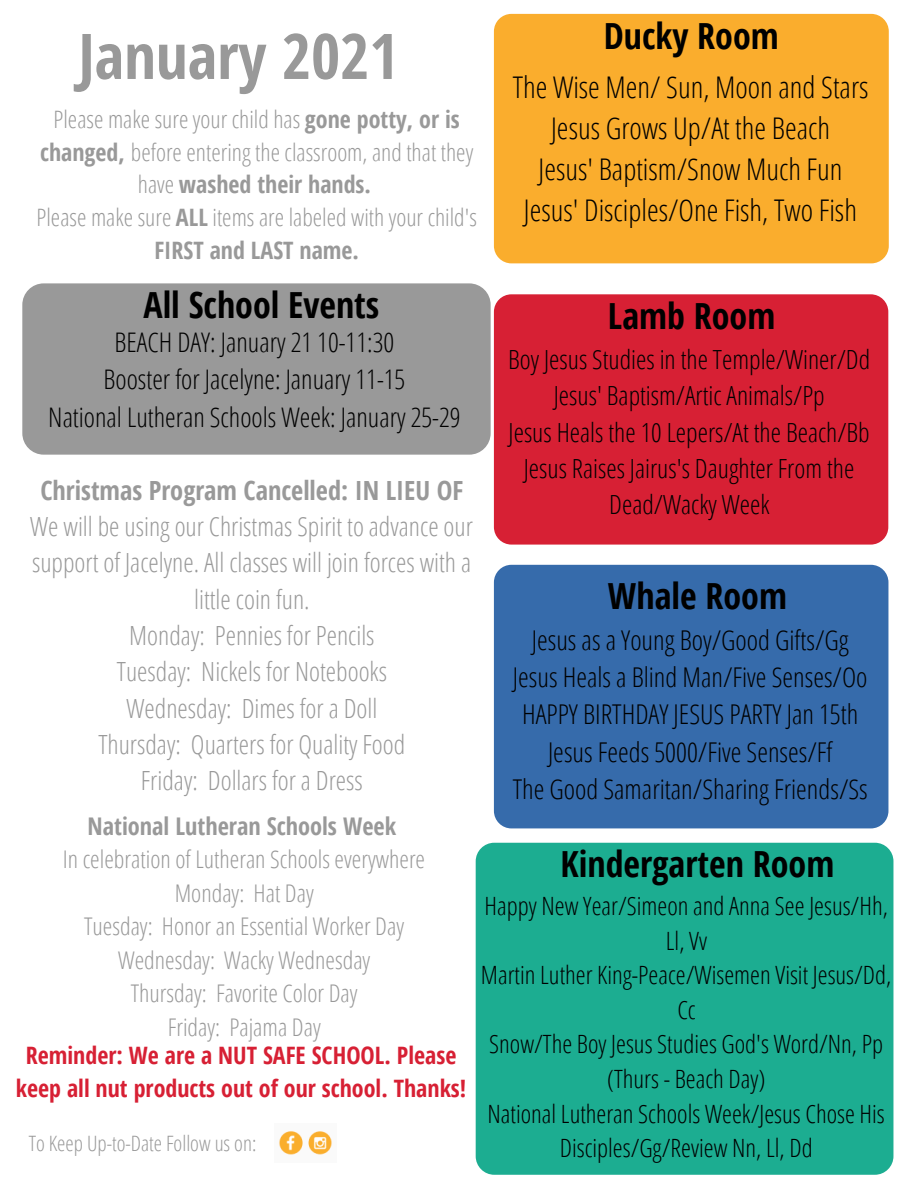
<style>
.page{position:relative;width:918px;height:1188px;background:#fff}
.page>*{position:absolute;margin:0;border:0;box-sizing:border-box;transform-origin:0 0}
.t1{font:700 63px "Open Sans Condensed";color:#999}
.t2{font:700 36px "Open Sans Condensed";color:#000}
.t3{font:300 29.85px "Open Sans Condensed";color:#000}
.t4{font:300 27.3px "Open Sans Condensed";color:#000}
.t5{font:300 27px "Open Sans Condensed";color:#000}
.t6{font:300 26.4px/36.3px "Open Sans Condensed";color:#999;text-align:center}
.t7{font:300 26.4px/36.3px "Open Sans Condensed";color:#000;text-align:center}
.t8{font:700 26.4px "Open Sans Condensed";color:#999}
.t9{font:300 25.2px/34.7px "Open Sans Condensed";color:#000;text-align:center}
.t10{font:300 24.3px "Open Sans Condensed";color:#999}
.t11{font:700 24.3px "Open Sans Condensed";color:#999}
.t12{font:300 24px/32.7px "Open Sans Condensed";color:#999;text-align:center}
.t13{font:700 24px/32.7px "Open Sans Condensed";color:#d72034;text-align:center}
.t14{font:300 21.15px "Open Sans Condensed";color:#999}
.s1{font-weight:700}
</style>
<div class="page">
<div style="left:22px;top:283px;width:469px;height:172px;background:#999;border-radius:21px"></div>
<div style="left:494px;top:565px;width:394px;height:263px;background:#366bab;border-radius:18px"></div>
<div style="left:494px;top:294px;width:394px;height:251px;background:#d72034;border-radius:18px"></div>
<div style="left:494px;top:14px;width:395px;height:249px;background:#faad2d;border-radius:18px"></div>
<div style="left:476px;top:843px;width:417px;height:332px;background:#1cad91;border-radius:19px"></div>
<img style="left:279px;top:1131px;width:53px;height:24px">
<p class="t1" style="left:78px;top:12px;width:321px">January 2021</p>
<p class="t12" style="left:40px;top:102px;width:435px">Please make sure your child has <span class="s1">gone potty, or is changed,</span> before entering the classroom, and that they have <span class="s1">washed their hands.</span></p>
<p class="t12" style="left:37px;top:200px;width:442px">Please make sure <span class="s1">ALL</span> items are labeled with your child's<br><span class="s1">FIRST and LAST name.</span></p>
<p class="t2" style="left:144px;top:280px;width:237px">All School Events</p>
<p class="t5" style="left:115px;top:323px;width:281px">BEACH DAY: January 21 10-11:30</p>
<p class="t5" style="left:104px;top:361px;width:303px">Booster for Jacelyne: January 11-15</p>
<p class="t5" style="left:48px;top:398px;width:414px">National Lutheran Schools Week: January 25-29</p>
<p class="t8" style="left:40px;top:472px;width:424px">Christmas Program Cancelled: IN LIEU OF</p>
<p class="t6" style="left:30px;top:508px;width:444px">We will be using our Christmas Spirit to advance our support of Jacelyne. All classes will join forces with a little coin fun.</p>
<p class="t6" style="left:129px;top:617px;width:247px">Monday: Pennies for Pencils</p>
<p class="t6" style="left:117px;top:653px;width:272px">Tuesday: Nickels for Notebooks</p>
<p class="t6" style="left:127px;top:689px;width:252px">Wednesday: Dimes for a Doll</p>
<p class="t6" style="left:98px;top:726px;width:308px">Thursday: Quarters for Quality Food</p>
<p class="t6" style="left:141px;top:762px;width:223px">Friday: Dollars for a Dress</p>
<p class="t2" style="left:604px;top:10px;width:176px">Ducky Room</p>
<p class="t3" style="left:513px;top:66px;width:357px">The Wise Men/ Sun, Moon and Stars</p>
<p class="t3" style="left:551px;top:107px;width:280px">Jesus Grows Up/At the Beach</p>
<p class="t3" style="left:539px;top:148px;width:306px">Jesus' Baptism/Snow Much Fun</p>
<p class="t3" style="left:524px;top:189px;width:335px">Jesus' Disciples/One Fish, Two Fish</p>
<p class="t2" style="left:608px;top:291px;width:169px">Lamb Room</p>
<p class="t7" style="left:508px;top:341px;width:364px">Boy Jesus Studies in the Temple/Winer/Dd</p>
<p class="t7" style="left:554px;top:377px;width:272px">Jesus' Baptism/Artic Animals/Pp</p>
<p class="t7" style="left:509px;top:413px;width:363px">Jesus Heals the 10 Lepers/At the Beach/Bb</p>
<p class="t7" style="left:524px;top:449px;width:332px">Jesus Raises Jairus's Daughter From the<br>Dead/Wacky Week</p>
<p class="t2" style="left:608px;top:571px;width:180px">Whale Room</p>
<p class="t4" style="left:532px;top:620px;width:318px">Jesus as a Young Boy/Good Gifts/Gg</p>
<p class="t4" style="left:513px;top:658px;width:356px">Jesus Heals a Blind Man/Five Senses/Oo</p>
<p class="t4" style="left:522px;top:695px;width:338px">HAPPY BIRTHDAY JESUS PARTY Jan 15th</p>
<p class="t4" style="left:548px;top:733px;width:286px">Jesus Feeds 5000/Five Senses/Ff</p>
<p class="t4" style="left:513px;top:770px;width:357px">The Good Samaritan/Sharing Friends/Ss</p>
<p class="t11" style="left:88px;top:809px;width:310px">National Lutheran Schools Week</p>
<p class="t10" style="left:63px;top:842px;width:364px">In celebration of Lutheran Schools everywhere</p>
<p class="t10" style="left:175px;top:876px;width:141px">Monday: Hat Day</p>
<p class="t10" style="left:84px;top:909px;width:322px">Tuesday: Honor an Essential Worker Day</p>
<p class="t10" style="left:118px;top:943px;width:254px">Wednesday: Wacky Wednesday</p>
<p class="t10" style="left:131px;top:976px;width:228px">Thursday: Favorite Color Day</p>
<p class="t10" style="left:168px;top:1010px;width:155px">Friday: Pajama Day</p>
<p class="t13" style="left:16px;top:1038px;width:452px">Reminder: We are a NUT SAFE SCHOOL. Please keep all nut products out of our school. Thanks!</p>
<p class="t14" style="left:29px;top:1129px;width:229px">To Keep Up-to-Date Follow us on:</p>
<p class="t2" style="left:561px;top:839px;width:275px">Kindergarten Room</p>
<p class="t9" style="left:485px;top:888px;width:405px">Happy New Year/Simeon and Anna See Jesus/Hh,<br>Ll, Vv</p>
<p class="t9" style="left:481px;top:957px;width:412px">Martin Luther King-Peace/Wisemen Visit Jesus/Dd,<br>Cc</p>
<p class="t9" style="left:489px;top:1026px;width:395px">Snow/The Boy Jesus Studies God's Word/Nn, Pp</p>
<p class="t9" style="left:607px;top:1061px;width:160px">(Thurs - Beach Day)</p>
<p class="t9" style="left:487px;top:1096px;width:399px">National Lutheran Schools Week/Jesus Chose His<br>Disciples/Gg/Review Nn, Ll, Dd</p>
</div>
